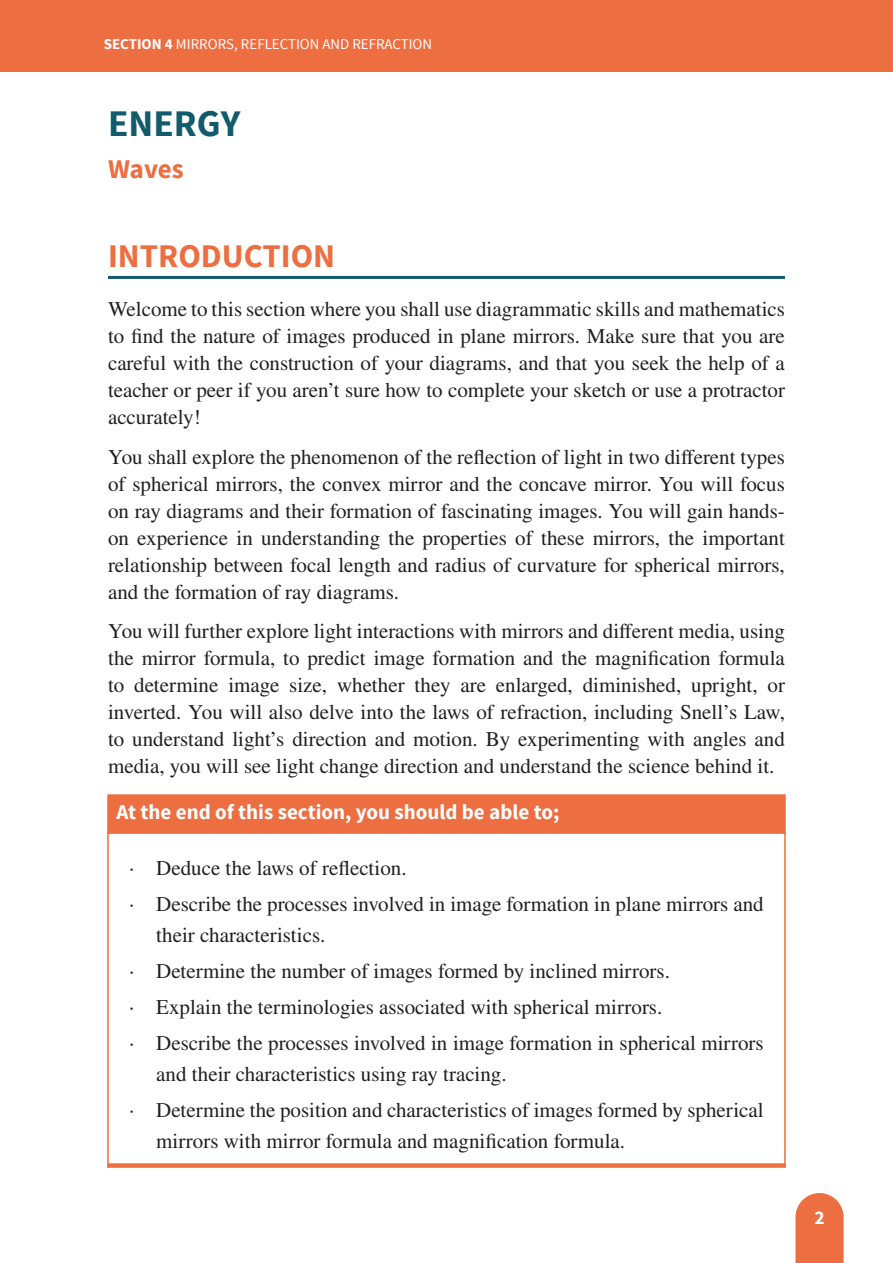
<style>
.page{position:relative;width:893px;height:1263px;background:#fff}
.page>*{position:absolute;margin:0;border:0;box-sizing:border-box;transform-origin:0 0}
.t1{font:700 37.5px "Source Sans Pro";color:#125b6a}
.t2{font:700 33px "Source Sans Pro";color:#ed6e41}
.t3{font:700 27px "Source Sans Pro";letter-spacing:-.005em;color:#ed6e41}
.t4{font:21px/27px "STIX General";color:#231f20;text-align:justify}
.t5{font:700 21px "Source Sans Pro";color:#fff}
.t6{font:700 19.5px "Source Sans Pro";color:#fff}
.t7{font:15px "Source Sans Pro";color:#fff}
.s1{font-weight:700}
</style>
<div class="page">
<svg style="left:795px;top:1193px;width:49px;height:70px;background:#ee7b52"></svg>
<div style="left:0;top:0;width:893px;height:72px;background:#ed6e41"></div>
<hr style="left:108px;top:276px;width:677px;height:3px;background:#125b6a">
<div style="left:107px;top:794px;width:679px;height:40px;background:#ed6e41;border:2px solid #ed6e41"></div>
<div style="left:107px;top:1163px;width:679px;height:5px;background:#ed6e41"></div>
<p class="t7" style="left:104px;top:35px;width:330px"><span class="s1">SECTION 4</span> MIRRORS, REFLECTION AND REFRACTION</p>
<h1 class="t1" style="left:108px;top:100px;width:134px">ENERGY</h1>
<p class="t3" style="left:108px;top:151px;width:77px">Waves</p>
<h2 class="t2" style="left:108px;top:235px;width:229px">INTRODUCTION</h2>
<p class="t4" style="left:108px;top:296px;width:678px">Welcome to this section where you shall use diagrammatic skills and mathematics to find the nature of images produced in plane mirrors. Make sure that you are careful with the construction of your diagrams, and that you seek the help of a teacher or peer if you aren’t sure how to complete your sketch or use a protractor accurately!</p>
<p class="t4" style="left:108px;top:444px;width:678px">You shall explore the phenomenon of the reflection of light in two different types of spherical mirrors, the convex mirror and the concave mirror. You will focus on ray diagrams and their formation of fascinating images. You will gain hands&shy;on experience in understanding the properties of these mirrors, the important relationship between focal length and radius of curvature for spherical mirrors, and the formation of ray diagrams.</p>
<p class="t4" style="left:108px;top:619px;width:678px">You will further explore light interactions with mirrors and different media, using the mirror formula, to predict image formation and the magnification formula to determine image size, whether they are enlarged, diminished, upright, or inverted. You will also delve into the laws of refraction, including Snell’s Law, to understand light’s direction and motion. By experimenting with angles and media, you will see light change direction and understand the science behind it.</p>
<p class="t5" style="left:117px;top:799px;width:444px">At the end of this section, you should be able to;</p>
<p class="t4" style="left:129px;top:851px;width:636px;line-height:35.7px">· Deduce the laws of reflection.<br>· Describe the processes involved in image formation in plane mirrors and</p>
<p class="t4" style="left:129px;top:918px;width:636px;line-height:35.7px;text-align:left;text-indent:27px">their characteristics.<br>· Determine the number of images formed by inclined mirrors.<br>· Explain the terminologies associated with spherical mirrors.<br>· Describe the processes involved in image formation in spherical mirrors</p>
<p class="t4" style="left:129px;top:1057px;width:636px;line-height:35.7px;text-indent:27px">and their characteristics using ray tracing.<br>· Determine the position and characteristics of images formed by spherical</p>
<p class="t4" style="left:156px;top:1129px;width:470px">mirrors with mirror formula and magnification formula.</p>
<p class="t6" style="left:814px;top:1205px;width:12px">2</p>
</div>
